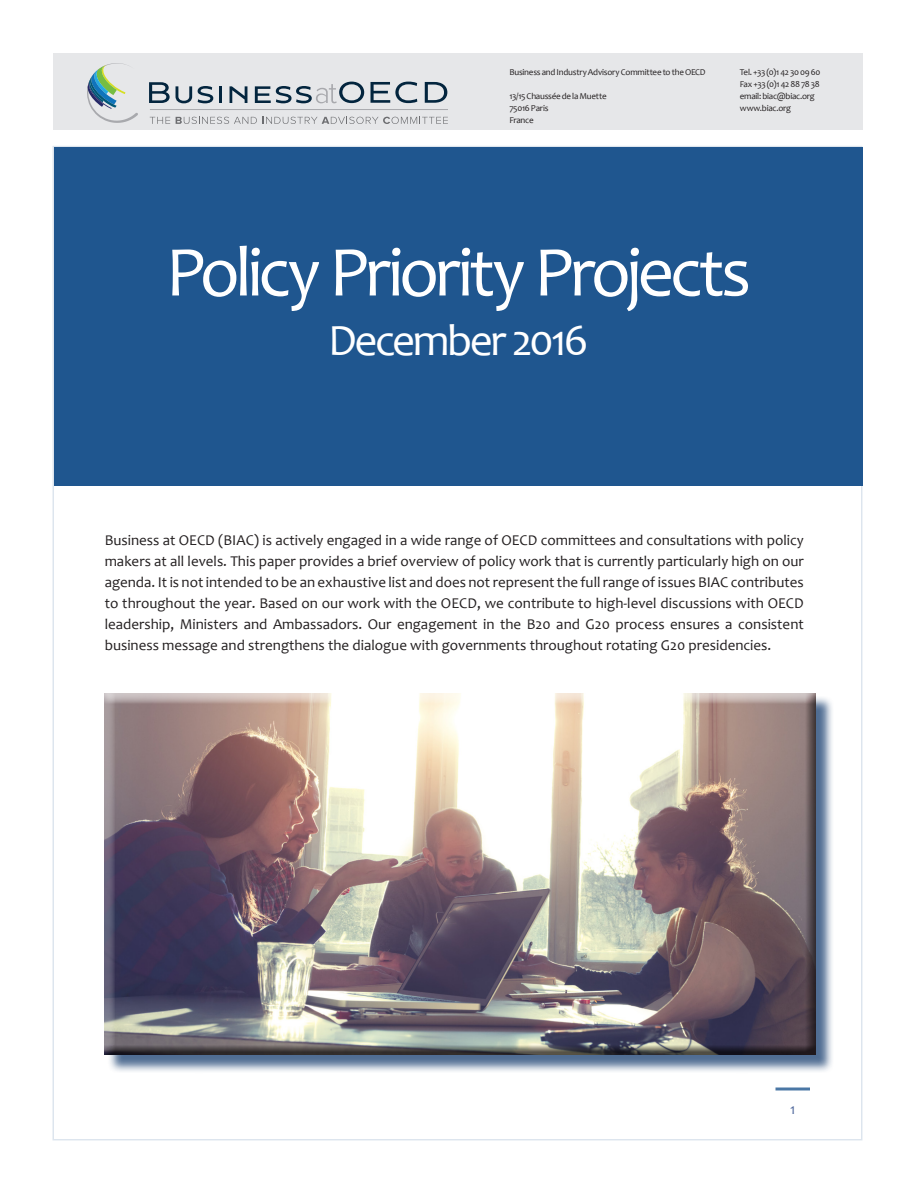
<style>
.page{position:relative;width:918px;height:1188px;background:#fff}
.page>*{position:absolute;margin:0;border:0;box-sizing:border-box;transform-origin:0 0}
.Main_Title{font:72px "Candara";letter-spacing:-.06em;color:#fff}
.Main_Title-2{font:45px "Candara";letter-spacing:-.055em;color:#fff}
.List__first_item{font:15px/21px "Candara";color:#231f20;text-align:justify}
.t1{font:15px "Candara";color:#546c9f}
.Main_Title-3{font:9px "Candara";letter-spacing:-.025em;color:#231f20}
</style>
<div class="page">
<div style="left:53px;top:53px;width:810px;height:77px;background:#e6e7e9"></div>
<hr style="left:776px;top:1088px;width:34px;height:2px;background:#1f568f">
<div style="left:54px;top:147px;width:809px;height:338px;background:#1f568f"></div>
<svg style="left:87px;top:63px;width:51px;height:60px"></svg>
<svg style="left:149px;top:82px;width:21px;height:21px"></svg>
<svg style="left:176px;top:86px;width:16px;height:17px"></svg>
<svg style="left:198px;top:86px;width:15px;height:17px"></svg>
<hr style="left:219px;top:86px;width:3px;height:17px;background:#03253e">
<svg style="left:230px;top:86px;width:17px;height:17px"></svg>
<svg style="left:150px;top:117px;width:20px;height:7px"></svg>
<svg style="left:176px;top:117px;width:272px;height:7px"></svg>
<svg style="left:255px;top:82px;width:109px;height:21px"></svg>
<svg style="left:371px;top:82px;width:46px;height:21px"></svg>
<svg style="left:425px;top:82px;width:22px;height:21px"></svg>
<hr style="left:150px;top:109px;width:298px;height:1px;background:#a8a9ad">
<div style="left:107px;top:696px;width:727px;height:378px;background:#163d6f;opacity:.75"></div>
<div style="left:102px;top:693px;width:714px;height:363px;background:#231f20;opacity:.75"></div>
<p class="Main_Title-3" style="left:509px;top:67px;width:198px">Business and Industry Advisory Committee to the OECD</p>
<p class="Main_Title-3" style="left:509px;top:91px;width:99px">13/15 Chaussée de la Muette</p>
<p class="Main_Title-3" style="left:509px;top:103px;width:41px">75016 Paris</p>
<p class="Main_Title-3" style="left:509px;top:115px;width:26px">France</p>
<p class="Main_Title-3" style="left:740px;top:67px;width:82px">Tel. +33 (0)1 42 30 09 60</p>
<p class="Main_Title-3" style="left:740px;top:79px;width:82px">Fax +33 (0)1 42 88 78 38</p>
<p class="Main_Title-3" style="left:740px;top:91px;width:77px">email: biac@biac.org</p>
<p class="Main_Title-3" style="left:740px;top:103px;width:53px">www.biac.org</p>
<p class="Main_Title" style="left:166px;top:227px;width:587px">Policy Priority Projects</p>
<p class="Main_Title-2" style="left:328px;top:313px;width:262px">December 2016</p>
<p class="List__first_item" style="left:105px;top:530px;width:701px">Business at OECD (BIAC) is actively engaged in a wide range of OECD committees and consultations with policy makers at all levels. This paper provides a brief overview of policy work that is currently particularly high on our agenda. It is not intended to be an exhaustive list and does not represent the full range of issues BIAC contributes to throughout the year. Based on our work with the OECD, we contribute to high-level discussions with OECD leadership, Ministers and Ambassadors. Our engagement in the B20 and G20 process ensures a consistent business message and strengthens the dialogue with governments throughout rotating G20 presidencies.</p>
<p class="t1" style="left:790px;top:1100px;width:7px">1</p>
</div>
